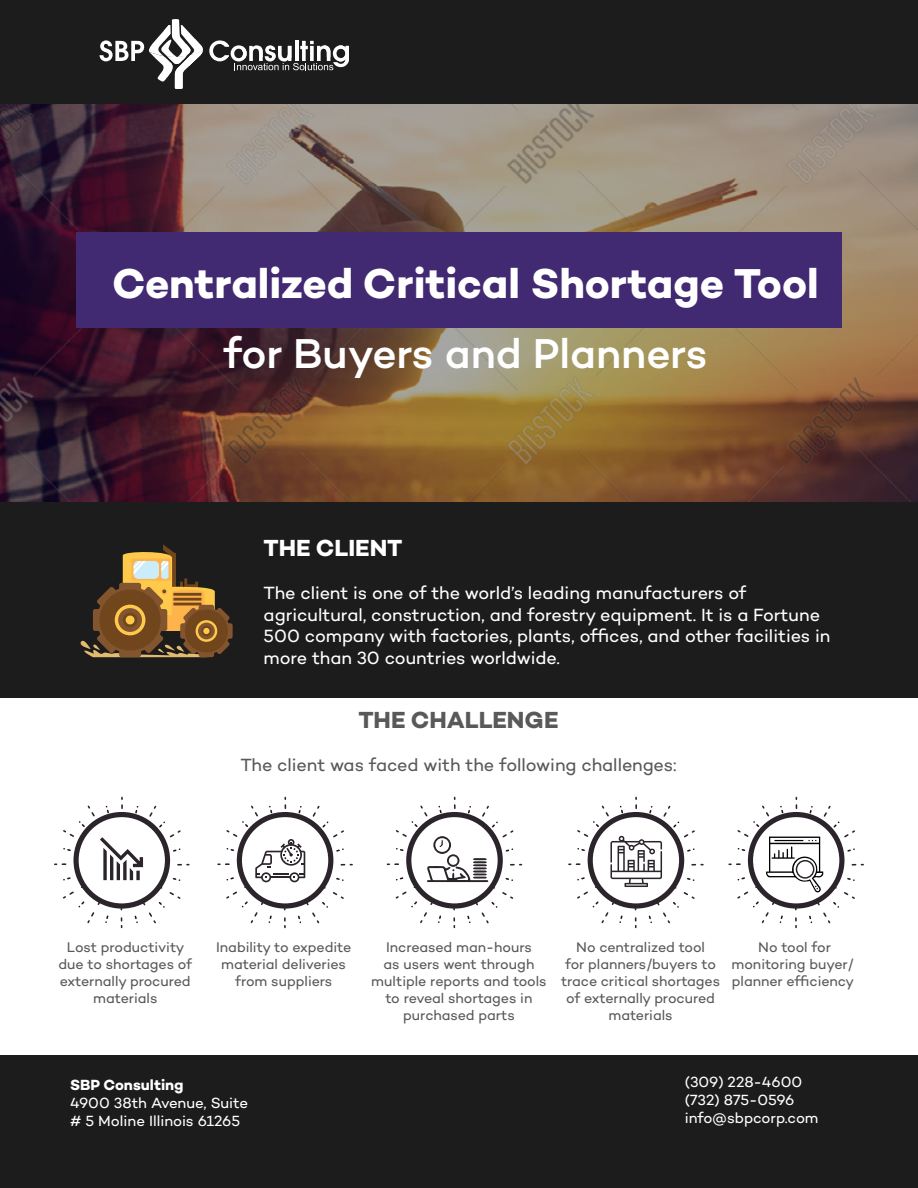
<style>
.page{position:relative;width:918px;height:1188px;background:#fff}
.page>*{position:absolute;margin:0;border:0;box-sizing:border-box;transform-origin:0 0}
.t1{font:700 42.45px "Campton";color:#fff}
.t2{font:500 42.45px "Campton";letter-spacing:-.005em;color:#fff}
.t3{font:700 23.7px "Campton";color:#58595b}
.t4{font:700 23.7px "Campton";color:#fff}
.t5{font:18px/21.6px "Campton";letter-spacing:-.005em;color:#fff}
.t6{font:18px "Campton";letter-spacing:-.005em;color:#58595b}
.t7{font:15px/18px "Campton";color:#fff}
.t8{font:700 15px "Campton";color:#fff}
.t9{font:14.25px/17.1px "Campton";letter-spacing:-.005em;color:#58595b;text-align:center}
</style>
<div class="page">
<div style="left:0;top:1055px;width:918px;height:133px;background:#1c1c1c"></div>
<svg style="left:0;top:103px;width:918px;height:399px;background:#7a5f4e"></svg>
<div style="left:0;top:502px;width:918px;height:195px;background:#1c1c1c"></div>
<div style="left:76px;top:233px;width:766px;height:95px;background:#412a71"></div>
<div style="left:0;top:0;width:918px;height:103px;background:#1c1c1c"></div>
<svg style="left:209px;top:40px;width:140px;height:30px"></svg>
<svg style="left:99px;top:19px;width:104px;height:70px"></svg>
<div style="left:180px;top:623px;width:53px;height:16px;background:#83552e;border-radius:2px"></div>
<svg style="left:80px;top:544px;width:150px;height:113px"></svg>
<svg style="left:568px;top:797px;width:136px;height:132px"></svg>
<svg style="left:54px;top:797px;width:136px;height:132px"></svg>
<svg style="left:217px;top:797px;width:136px;height:132px"></svg>
<svg style="left:386px;top:797px;width:137px;height:132px"></svg>
<svg style="left:728px;top:797px;width:136px;height:132px"></svg>
<div style="left:797px;top:861px;width:17px;height:17px;background:#fff;border-radius:50%"></div>
<div style="left:796px;top:860px;width:18px;height:19px;border:2px solid #2b242b;border-radius:50%"></div>
<h1 class="t1" style="left:112px;top:256px;width:708px">Centralized Critical Shortage Tool</h1>
<h1 class="t2" style="left:224px;top:327px;width:485px">for Buyers and Planners</h1>
<h2 class="t4" style="left:264px;top:533px;width:140px">THE CLIENT</h2>
<p class="t5" style="left:264px;top:582px;width:568px">The client is one of the world’s leading manufacturers of agricultural, construction, and forestry equipment. It is a Fortune 500 company with factories, plants, offices, and other facilities in more than 30 countries worldwide.</p>
<h2 class="t3" style="left:358px;top:705px;width:202px">THE CHALLENGE</h2>
<p class="t6" style="left:240px;top:754px;width:438px">The client was faced with the following challenges:</p>
<p class="t9" style="left:216px;top:938px;width:137px">Inability to expedite material deliveries from suppliers</p>
<p class="t9" style="left:561px;top:938px;width:161px">No centralized tool<br>for planners/buyers to trace critical shortages of externally procured materials</p>
<p class="t9" style="left:732px;top:938px;width:124px">No tool for monitoring buyer/ planner efficiency</p>
<p class="t9" style="left:58px;top:938px;width:135px">Lost productivity due to shortages of externally procured materials</p>
<p class="t9" style="left:371px;top:938px;width:177px">Increased man-hours<br>as users went through multiple reports and tools to reveal shortages in purchased parts</p>
<p class="t8" style="left:70px;top:1075px;width:115px">SBP Consulting</p>
<p class="t7" style="left:70px;top:1093px;width:179px">4900 38th Avenue, Suite # 5 Moline Illinois 61265</p>
<p class="t7" style="left:685px;top:1072px;width:135px">(309) 228-4600 (732) 875-0596 info@sbpcorp.com</p>
</div>
